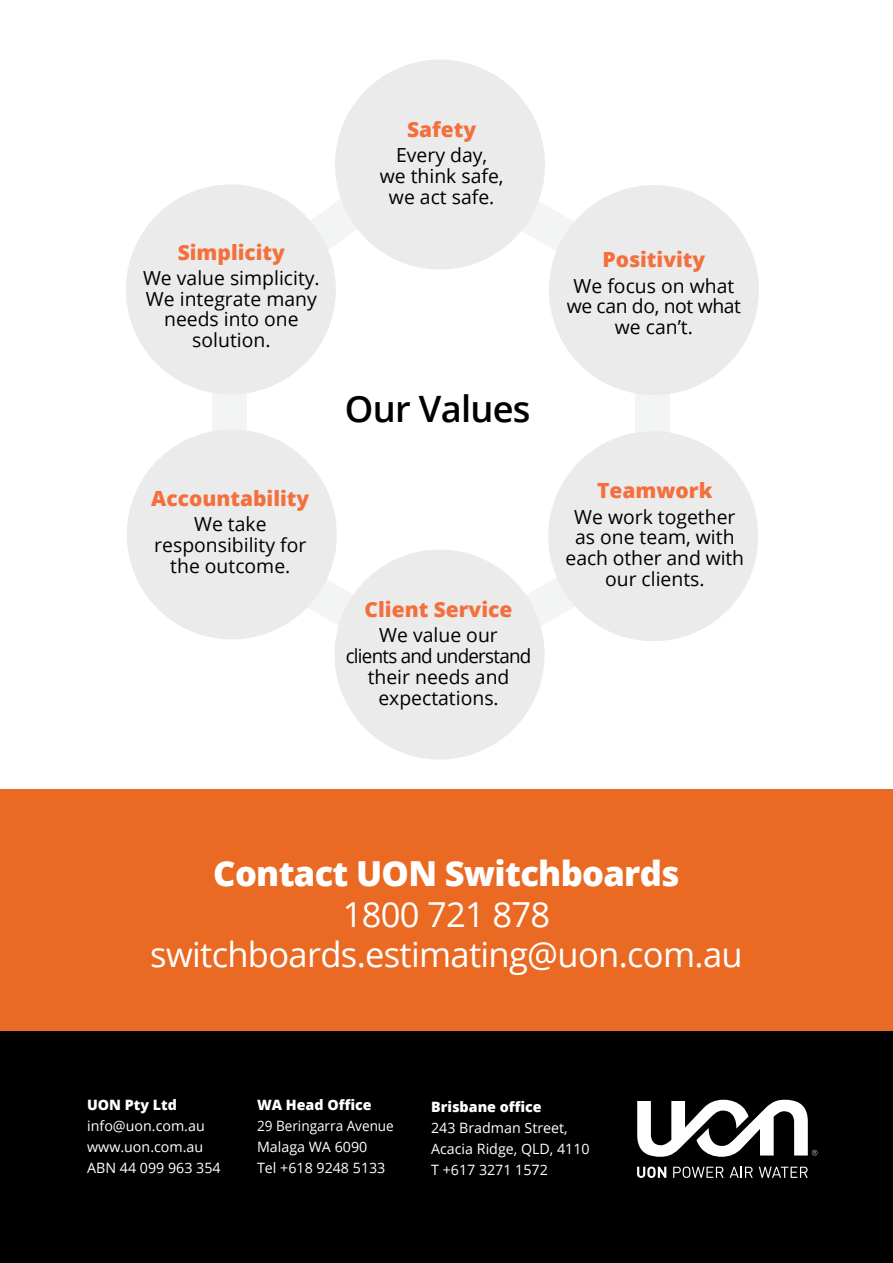
<style>
.page{position:relative;width:893px;height:1263px;background:#fff}
.page>*{position:absolute;margin:0;border:0;box-sizing:border-box;transform-origin:0 0}
.t1{font:600 36.3px "Open Sans";letter-spacing:-.02em;color:#000}
.t2{font:34.5px/40.2px "Open Sans";letter-spacing:-.02em;color:#fff;text-align:center}
.t3{font:800 34.5px "Open Sans";letter-spacing:-.02em;color:#fff}
.t4{font:800 20.85px "Open Sans";color:#f3703d}
.t5{font:19.35px/20.9px "Open Sans";color:#000;text-align:center}
.t6{font:14.25px/21.1px "Open Sans";color:#fff}
.t7{font:14.25px/21.1px "Open Sans";color:#fff;scale:.95 1}
.t8{font:800 14.25px "Open Sans";color:#fff}
</style>
<div class="page">
<div style="left:0;top:1018px;width:893px;height:245px;background:#000"></div>
<div style="left:0;top:790px;width:893px;height:241px;background:#ea6a24"></div>
<div style="left:213px;top:309px;width:34px;height:193px;background:#f3f4f4"></div>
<div style="left:635px;top:314px;width:34px;height:193px;background:#f3f4f4"></div>
<svg style="left:335px;top:60px;width:210px;height:210px;fill:#ebebec"></svg>
<svg style="left:534px;top:170px;width:225px;height:240px;fill:#ebebec"></svg>
<svg style="left:127px;top:414px;width:210px;height:225px;fill:#ebebec"></svg>
<svg style="left:320px;top:535px;width:225px;height:225px;fill:#ebebec"></svg>
<svg style="left:126px;top:169px;width:225px;height:240px;fill:#ebebec"></svg>
<svg style="left:533px;top:416px;width:225px;height:240px;fill:#ebebec"></svg>
<svg style="left:637px;top:1100px;width:180px;height:57px"></svg>
<svg style="left:637px;top:1166px;width:29px;height:12px"></svg>
<svg style="left:673px;top:1166px;width:51px;height:12px"></svg>
<svg style="left:730px;top:1167px;width:23px;height:11px"></svg>
<svg style="left:759px;top:1167px;width:49px;height:11px"></svg>
<p class="t4" style="left:178px;top:236px;width:109px">Simplicity</p>
<p class="t5" style="left:143px;top:267px;width:178px">We value simplicity.<br>We integrate many needs into one solution.</p>
<p class="t4" style="left:151px;top:482px;width:159px">Accountability</p>
<p class="t5" style="left:154px;top:513px;width:154px">We take responsibility for the outcome.</p>
<p class="t4" style="left:407px;top:113px;width:71px">Safety</p>
<p class="t5" style="left:380px;top:144px;width:125px">Every day,<br>we think safe, we act safe.</p>
<h1 class="t1" style="left:345px;top:384px;width:187px">Our Values</h1>
<p class="t4" style="left:365px;top:593px;width:149px">Client Service</p>
<p class="t5" style="left:346px;top:624px;width:187px">We value our<br>clients and understand their needs and expectations.</p>
<p class="t4" style="left:602px;top:244px;width:104px">Positivity</p>
<p class="t5" style="left:567px;top:275px;width:176px">We focus on what we can do, not what we can’t.</p>
<p class="t4" style="left:597px;top:475px;width:117px">Teamwork</p>
<p class="t5" style="left:566px;top:506px;width:180px">We work together as one team, with each other and with our clients.</p>
<h2 class="t3" style="left:213px;top:848px;width:468px">Contact UON Switchboards</h2>
<h2 class="t2" style="left:150px;top:893px;width:594px">1800 721 878 switchboards.estimating@uon.com.au</h2>
<p class="t8" style="left:87px;top:1094px;width:91px">UON Pty Ltd</p>
<p class="t6" style="left:87px;top:1115px;width:135px">info@uon.com.au www.uon.com.au<br>ABN 44 099 963 354</p>
<p class="t8" style="left:257px;top:1094px;width:116px">WA Head Office</p>
<p class="t7" style="left:257px;top:1115px;width:146px">29 Beringarra Avenue<br>Malaga WA 6090<br>Tel +618 9248 5133</p>
<p class="t8" style="left:431px;top:1096px;width:112px">Brisbane office</p>
<p class="t6" style="left:431px;top:1117px;width:160px">243 Bradman Street,<br>Acacia Ridge, QLD, 4110<br>T +617 3271 1572</p>
</div>
